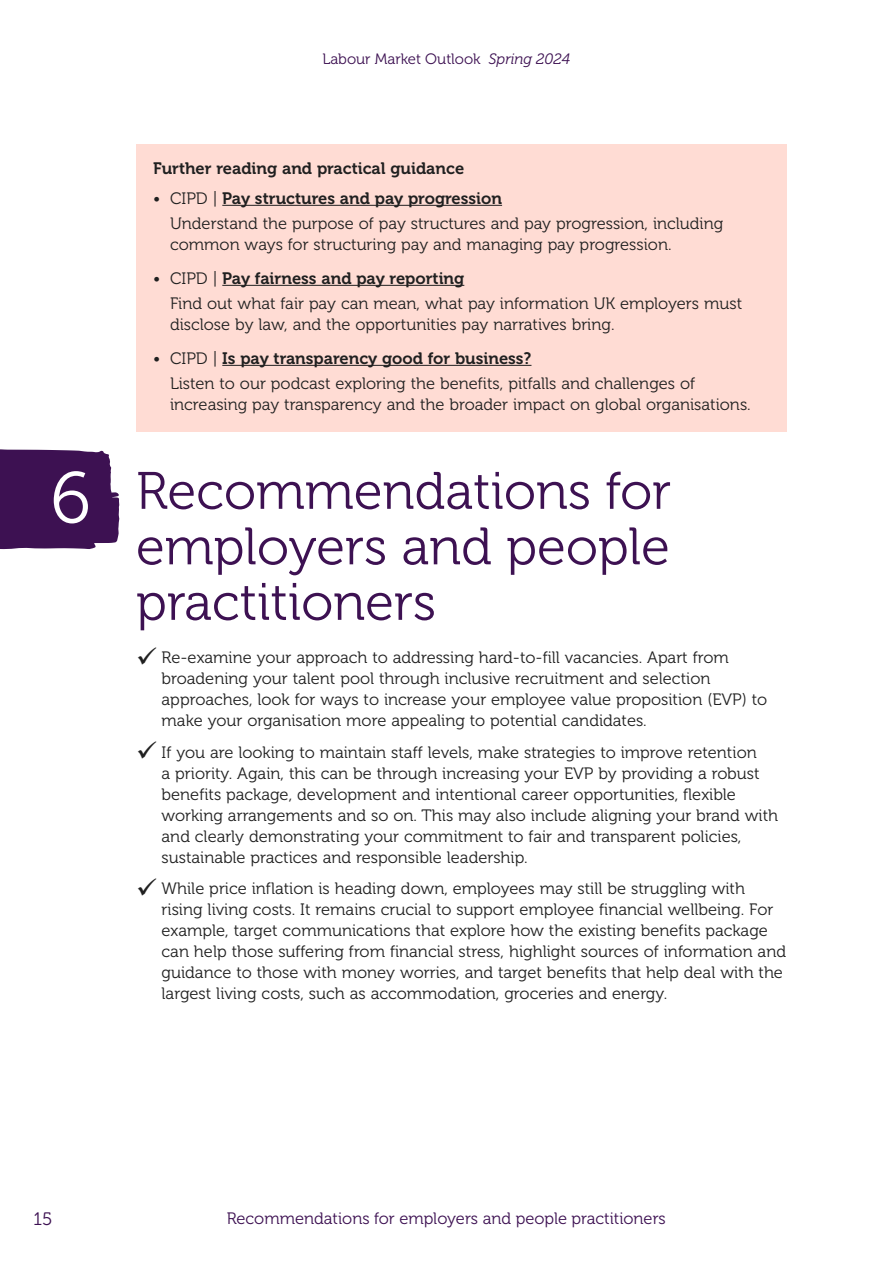
<style>
.page{position:relative;width:893px;height:1263px;background:#fff}
.page>*{position:absolute;margin:0;border:0;box-sizing:border-box;transform-origin:0 0}
.Section_head{font:72px "Museo 300";color:#fff}
.Section_head-2{font:52.5px/55.5px "Museo 300";color:#3d1152;text-align:justify}
.t1{font:18px "Museo 300";color:#3d1152}
.B_body{font:16.5px/21px "Museo 300";color:#202020}
.B_body-2{font:16.5px "Museo 700";color:#202020}
.t2{font:16.5px "Museo 300";color:#3d1152}
.Subhead_2{font:16.5px "Museo 700";color:#202020}
.t3{font:15px "Museo 300";color:#3d1152}
.s1{font-style:italic}
.s2{font-family:"Museo 300"}
</style>
<div class="page">
<div style="left:136px;top:145px;width:651px;height:287px;background:#ffdcd4"></div>
<hr style="left:222px;top:205px;width:280px;height:1px;background:#202020">
<hr style="left:222px;top:285px;width:242px;height:1px;background:#202020">
<hr style="left:222px;top:365px;width:309px;height:1px;background:#202020">
<svg style="left:0;top:449px;width:120px;height:100px;background:#49205d"></svg>
<p class="Section_head" style="left:51px;top:459px;width:42px">6</p>
<p class="t3" style="left:322px;top:51px;width:250px">Labour Market Outlook <span class="s1">Spring 2024</span></p>
<h2 class="Subhead_2" style="left:153px;top:159px;width:313px">Further reading and practical guidance</h2>
<p class="B_body-2" style="left:153px;top:189px;width:350px"><span class="s2">• CIPD |</span> Pay structures and pay progression</p>
<p class="B_body" style="left:170px;top:213px;width:555px">Understand the purpose of pay structures and pay progression, including common ways for structuring pay and managing pay progression.</p>
<p class="B_body-2" style="left:153px;top:269px;width:313px"><span class="s2">• CIPD |</span> Pay fairness and pay reporting</p>
<p class="B_body" style="left:170px;top:293px;width:574px">Find out what fair pay can mean, what pay information UK employers must disclose by law, and the opportunities pay narratives bring.</p>
<p class="B_body-2" style="left:153px;top:349px;width:380px"><span class="s2">• CIPD |</span> Is pay transparency good for business?</p>
<p class="B_body" style="left:170px;top:373px;width:582px">Listen to our podcast exploring the benefits, pitfalls and challenges of increasing pay transparency and the broader impact on global organisations.</p>
<p class="Section_head-2" style="left:136px;top:464px;width:537px">Recommendations for employers and people practitioners</p>
<p class="B_body" style="left:162px;top:647px;width:607px;text-indent:-26px">✓ Re-examine your approach to addressing hard-to-fill vacancies. Apart from broadening your talent pool through inclusive recruitment and selection approaches, look for ways to increase your employee value proposition (EVP) to make your organisation more appealing to potential candidates.</p>
<p class="B_body" style="left:162px;top:742px;width:618px;text-indent:-26px">✓ If you are looking to maintain staff levels, make strategies to improve retention<br>a priority. Again, this can be through increasing your EVP by providing a robust benefits package, development and intentional career opportunities, flexible working arrangements and so on. This may also include aligning your brand with and clearly demonstrating your commitment to fair and transparent policies, sustainable practices and responsible leadership.</p>
<p class="B_body" style="left:162px;top:878px;width:626px;text-indent:-26px">✓ While price inflation is heading down, employees may still be struggling with rising living costs. It remains crucial to support employee financial wellbeing. For example, target communications that explore how the existing benefits package can help those suffering from financial stress, highlight sources of information and guidance to those with money worries, and target benefits that help deal with the largest living costs, such as accommodation, groceries and energy.</p>
<p class="t1" style="left:34px;top:1209px;width:20px">15</p>
<p class="t2" style="left:227px;top:1209px;width:441px">Recommendations for employers and people practitioners</p>
</div>
